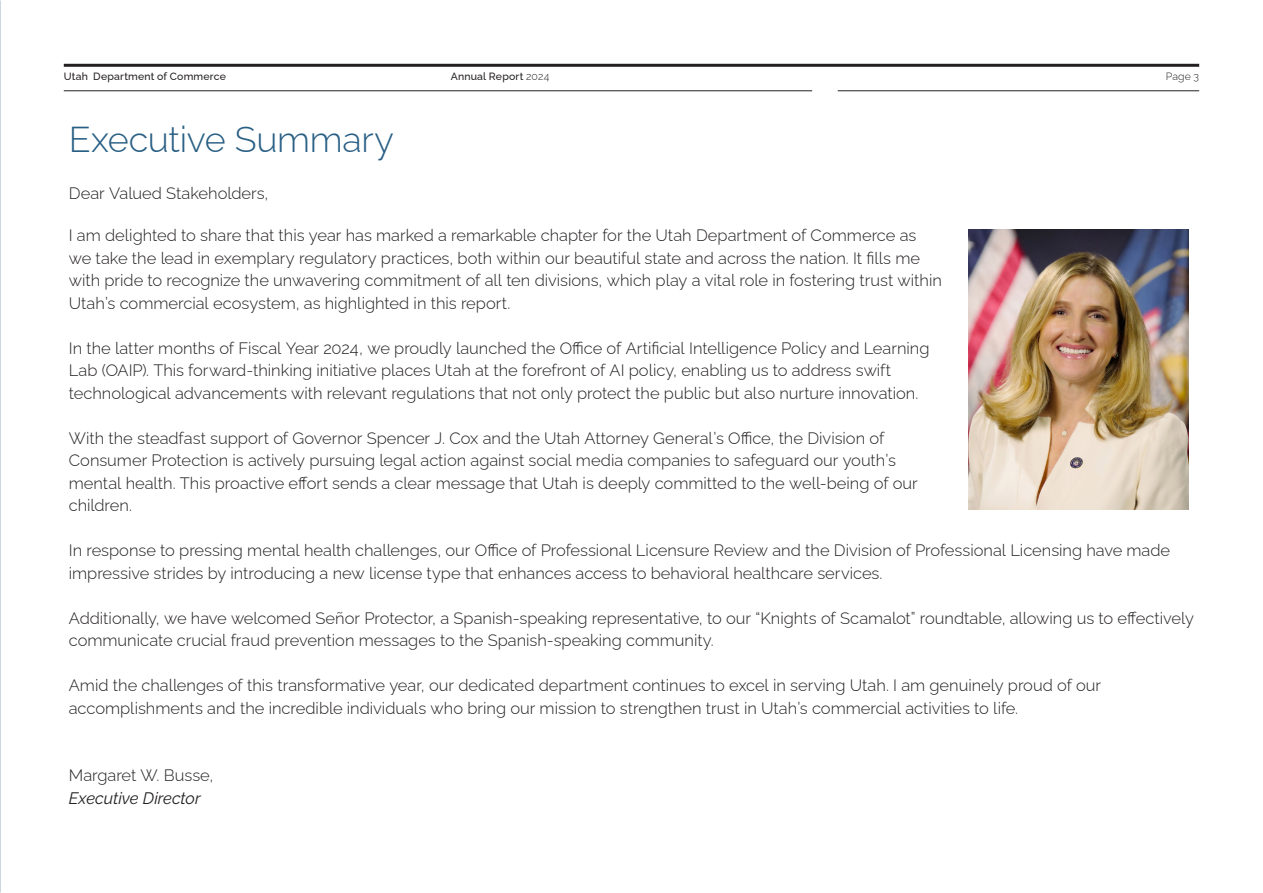
<style>
.page{position:relative;width:1263px;height:893px;background:#fff}
.page>*{position:absolute;margin:0;border:0;box-sizing:border-box;transform-origin:0 0}
.H2__align_left{font:300 36px "Raleway";letter-spacing:-.01em;color:#295f84}
.Body_Text__align_left{font:300 16.5px/22.5px "Raleway";color:#231f20}
.Body_Text__align_left-2{font:italic 16.5px "Raleway";color:#231f20}
.t1{font:500 10.5px "Raleway";letter-spacing:.02em;color:#231f20}
.t2{font:300 10.5px "Raleway";color:#231f20}
.s1{font-weight:300}
</style>
<div class="page">
<img style="left:968px;top:229px;width:220px;height:280px">
<hr style="left:64px;top:64px;width:1135px;height:3px;background:#231f20">
<hr style="left:64px;top:90px;width:748px;height:1px;background:#231f20">
<hr style="left:838px;top:90px;width:361px;height:1px;background:#231f20">
<p class="t1" style="left:64px;top:68px;width:164px">Utah Department of Commerce</p>
<p class="t1" style="left:451px;top:68px;width:100px">Annual Report <span class="s1">2024</span></p>
<p class="t2" style="left:1166px;top:68px;width:35px">Page 3</p>
<p class="H2__align_left" style="left:69px;top:110px;width:327px">Executive Summary</p>
<p class="Body_Text__align_left" style="left:69px;top:180px;width:201px">Dear Valued Stakeholders,</p>
<p class="Body_Text__align_left" style="left:69px;top:222px;width:874px">I am delighted to share that this year has marked a remarkable chapter for the Utah Department of Commerce as we take the lead in exemplary regulatory practices, both within our beautiful state and across the nation. It fills me with pride to recognize the unwavering commitment of all ten divisions, which play a vital role in fostering trust within Utah’s commercial ecosystem, as highlighted in this report.</p>
<p class="Body_Text__align_left" style="left:69px;top:335px;width:862px">In the latter months of Fiscal Year 2024, we proudly launched the Office of Artificial Intelligence Policy and Learning<br>Lab (OAIP). This forward-thinking initiative places Utah at the forefront of AI policy, enabling us to address swift technological advancements with relevant regulations that not only protect the public but also nurture innovation.</p>
<p class="Body_Text__align_left" style="left:69px;top:425px;width:851px">With the steadfast support of Governor Spencer J. Cox and the Utah Attorney General’s Office, the Division of Consumer Protection is actively pursuing legal action against social media companies to safeguard our youth’s mental health. This proactive effort sends a clear message that Utah is deeply committed to the well-being of our children.</p>
<p class="Body_Text__align_left" style="left:69px;top:537px;width:1103px">In response to pressing mental health challenges, our Office of Professional Licensure Review and the Division of Professional Licensing have made impressive strides by introducing a new license type that enhances access to behavioral healthcare services.</p>
<p class="Body_Text__align_left" style="left:69px;top:605px;width:1126px">Additionally, we have welcomed Señor Protector, a Spanish-speaking representative, to our “Knights of Scamalot” roundtable, allowing us to effectively communicate crucial fraud prevention messages to the Spanish-speaking community.</p>
<p class="Body_Text__align_left" style="left:69px;top:672px;width:1034px">Amid the challenges of this transformative year, our dedicated department continues to excel in serving Utah. I am genuinely proud of our accomplishments and the incredible individuals who bring our mission to strengthen trust in Utah’s commercial activities to life.</p>
<p class="Body_Text__align_left" style="left:69px;top:762px;width:146px">Margaret W. Busse,</p>
<p class="Body_Text__align_left-2" style="left:69px;top:788px;width:133px">Executive Director</p>
</div>
